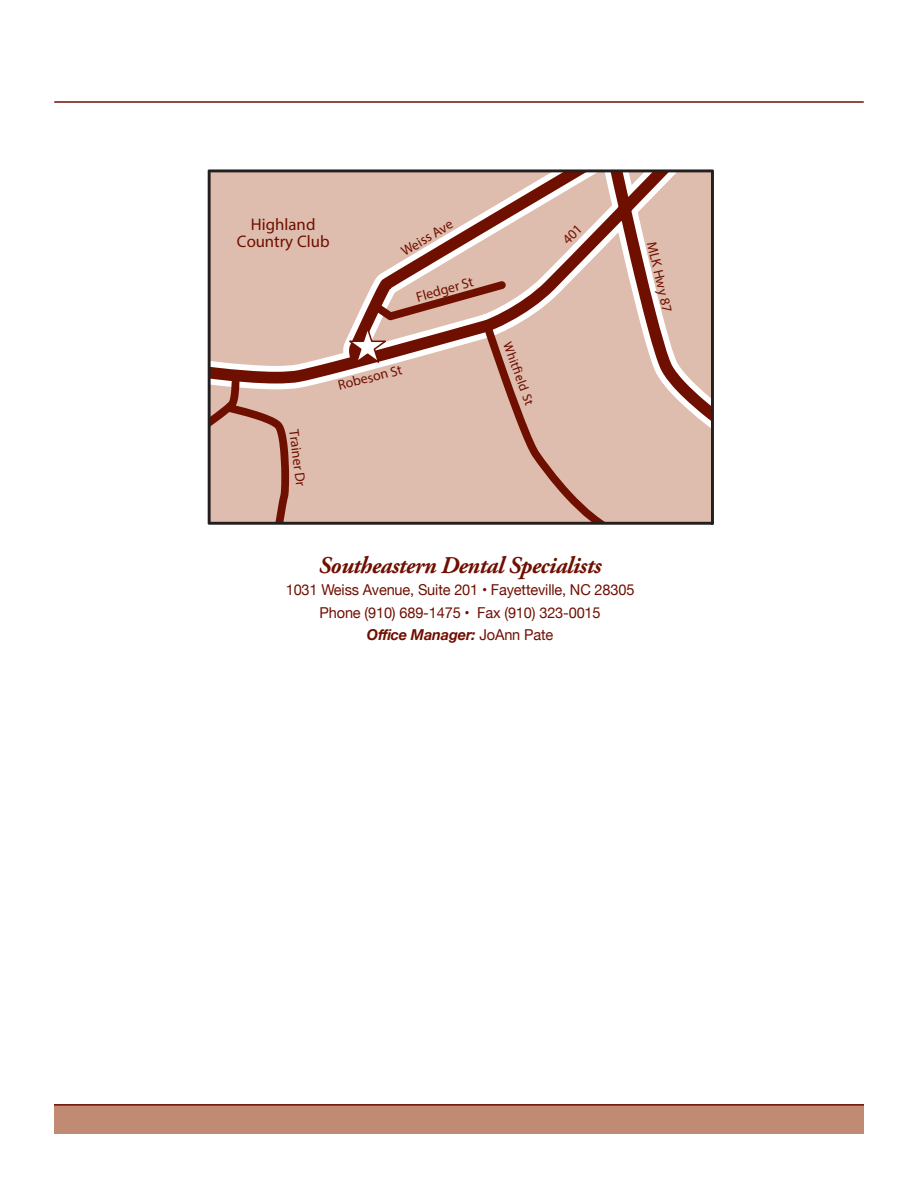
<style>
.page{position:relative;width:918px;height:1188px;background:#fff}
.page>*{position:absolute;margin:0;border:0;box-sizing:border-box;transform-origin:0 0}
.t1{font:italic 700 24px "Adobe Garamond Pro";letter-spacing:-.02em;color:#6f0f00}
.t2{font:16.8px/16.8px "Myriad Pro";color:#6f0f00;text-align:center}
.t3{font:15px/22.5px "Helvetica Neue";letter-spacing:-.01em;color:#6f0f00;text-align:center}
.t4{font:13.95px "Myriad Pro";color:#6f0f00}
.t5{font:12px "Lucida Grande";color:#6f0f00}
.s1{font-weight:700;font-style:italic}
</style>
<div class="page">
<svg style="left:208px;top:169px;width:506px;height:356px;background:#ceab9e"></svg>
<svg style="left:345px;top:327px;width:45px;height:39px"></svg>
<div style="left:54px;top:1104px;width:810px;height:30px;background:#c18a73"></div>
<hr style="left:55px;top:101px;width:808px;height:2px;background:#6f0f00">
<hr style="left:54px;top:1104px;width:810px;height:2px;background:#6f0f00">
<svg style="left:562px;top:225px;width:19px;height:20px"></svg>
<p class="t2" style="left:237px;top:216px;width:94px">Highland<br>Country Club</p>
<p class="t4" style="left:398px;top:245px;width:59px;rotate:-31deg">Weiss Ave</p>
<p class="t4" style="left:414px;top:289px;width:60px;rotate:-16deg">Fledger St</p>
<p class="t4" style="left:303px;top:429px;width:58px;rotate:83deg">Trainer Dr</p>
<p class="t4" style="left:336px;top:378px;width:67px;rotate:-15deg">Robeson St</p>
<p class="t5" style="left:514px;top:340px;width:67px;rotate:70deg">Whitfi eld St</p>
<p class="t4" style="left:660px;top:240px;width:73px;rotate:77deg">MLK Hwy 87</p>
<h1 class="t1" style="left:319px;top:551px;width:284px">Southeastern Dental Specialists</h1>
<p class="t3" style="left:286px;top:579px;width:350px">1031 Weiss Avenue, Suite 201 • Fayetteville, NC 28305<br>Phone (910) 689-1475 • Fax (910) 323-0015<br><span class="s1">Office Manager:</span> JoAnn Pate</p>
</div>
